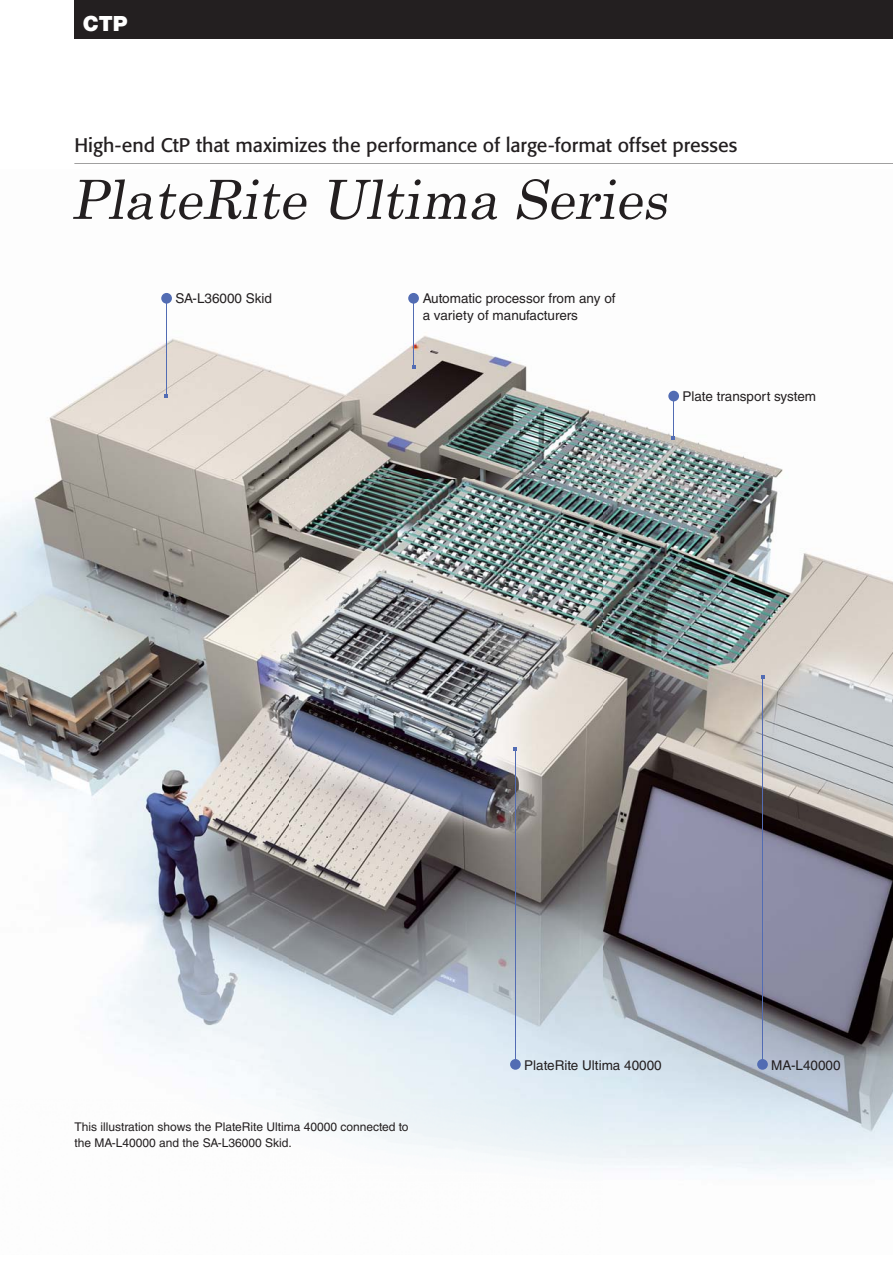
<style>
.page{position:relative;width:893px;height:1263px;background:#fff}
.page>*{position:absolute;margin:0;border:0;box-sizing:border-box;transform-origin:0 0}
.t1{font:italic 54px "Century";color:#231f20}
.t2{font:900 21px "Helvetica Neue LT Std";color:#fff}
.t3{font:19.5px "Formata PPP";color:#231f20}
.t4{font:13.5px/16.5px "Helvetica LT Std";color:#231f20}
.t5{font:12px/16.5px "Helvetica LT Std";color:#231f20}
</style>
<div class="page">
<div style="left:74px;top:0;width:819px;height:38px;background:#231f20"></div>
<img style="left:0;top:402px;width:893px;height:770px">
<img style="left:74px;top:163px;width:819px;height:984px">
<hr style="left:166px;top:302px;width:1px;height:94px;background:#526cb3">
<hr style="left:413px;top:302px;width:1px;height:65px;background:#526cb3">
<hr style="left:673px;top:397px;width:1px;height:41px;background:#526cb3">
<hr style="left:515px;top:749px;width:1px;height:313px;background:#526cb3">
<hr style="left:762px;top:677px;width:1px;height:385px;background:#526cb3">
<div style="left:161px;top:293px;width:11px;height:11px;background:#526cb3;border-radius:50%"></div>
<div style="left:668px;top:391px;width:11px;height:10px;background:#526cb3;border-radius:50%"></div>
<div style="left:510px;top:1059px;width:11px;height:11px;background:#526cb3;border-radius:50%"></div>
<div style="left:757px;top:1059px;width:11px;height:11px;background:#526cb3;border-radius:50%"></div>
<div style="left:408px;top:293px;width:11px;height:11px;background:#526cb3;border-radius:50%"></div>
<h2 class="t2" style="left:83px;top:16px;width:46px">CTP</h2>
<h3 class="t3" style="left:74px;top:137px;width:664px">High-end CtP that maximizes the performance of large-format offset presses</h3>
<h1 class="t1" style="left:71px;top:166px;width:609px">PlateRite Ultima Series</h1>
<p class="t4" style="left:175px;top:292px;width:98px">SA-L36000 Skid</p>
<p class="t4" style="left:423px;top:292px;width:194px">Automatic processor from any of a variety of manufacturers</p>
<p class="t4" style="left:682px;top:390px;width:135px">Plate transport system</p>
<p class="t5" style="left:74px;top:1120px;width:336px">This illustration shows the PlateRite Ultima 40000 connected to the MA-L40000 and the SA-L36000 Skid.</p>
<p class="t4" style="left:524px;top:1058px;width:139px">PlateRite Ultima 40000</p>
<p class="t4" style="left:771px;top:1058px;width:71px">MA-L40000</p>
</div>
